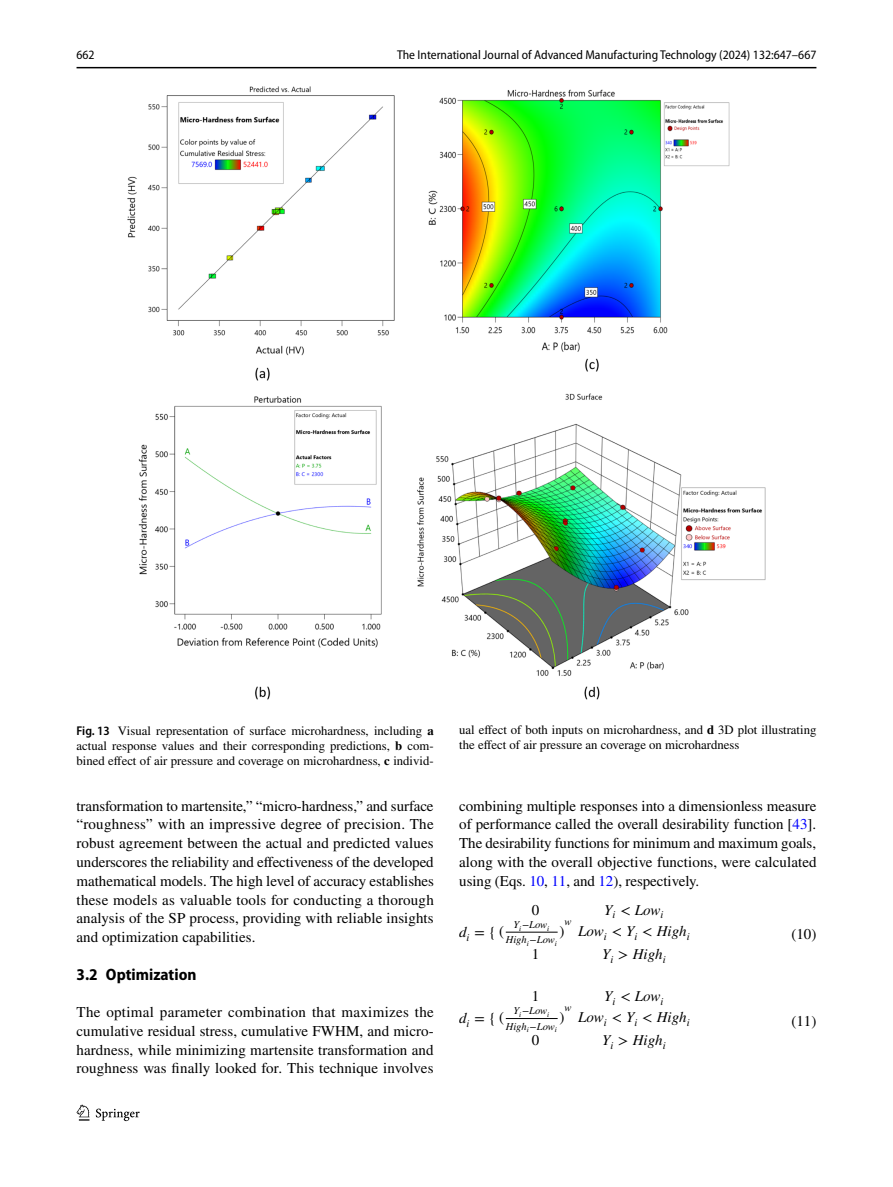
<style>
.page{position:relative;width:893px;height:1187px;background:#fff}
.page>*{position:absolute;margin:0;border:0;box-sizing:border-box;transform-origin:0 0}
.t1{font:700 semi-condensed 16.5px "Myriad Pro";color:#000}
.t2{font:15px/18.8px "STIX";letter-spacing:.005em;color:#000;text-align:justify}
.t3{font:15px "STIX General Italic 8";color:#000}
.t4{font:15px "STIX General Italic 9";color:#000}
.t5{font:15px "STIX Math Regular 10";color:#000}
.t6{font:15px "STIX Math Regular 11";color:#000}
.t7{font:15px "STIX General Regular 10";color:#000}
.t8{font:15px "STIX General Regular 11";color:#000}
.t9{font:12.75px/15px "STIX";color:#000;text-align:justify}
.t10{font:semi-condensed 12.75px "Myriad Pro";color:#000}
.t11{font:10.5px/15.1px "STIX General Italic 8";color:#000;text-align:center}
.t12{font:10.5px/15.1px "STIX General Italic 9";color:#000;text-align:center}
.s1{font-family:"Myriad Pro";font-weight:600;font-stretch:semi-condensed}
.s2{font-weight:700}
.s3{color:#00f}
.s4{font-family:"STIX General Italic 8"}
.s5{font-family:"STIX Math Italic 5"}
.s6{font-family:"STIX Math Regular 10"}
.s7{font-family:"STIX Math Italic 4"}
.s8{font-family:"STIX Math Regular 11"}
.s9{font-family:"STIX General Italic 9"}
</style>
<div class="page">
<hr style="left:77px;top:67px;width:739px;height:1px;background:#000">
<svg style="left:77px;top:1104px;width:12px;height:16px"></svg>
<svg style="left:96px;top:1108px;width:44px;height:12px"></svg>
<hr style="left:506px;top:931px;width:52px;height:1px;background:#000">
<hr style="left:506px;top:1017px;width:52px;height:1px;background:#000">
<img style="left:128px;top:87px;width:637px;height:612px">
<p class="t10" style="left:77px;top:48px;width:20px">662</p>
<p class="t10" style="left:397px;top:48px;width:421px">The International Journal of Advanced Manufacturing Technology (2024) 132:647–667</p>
<p class="t9" style="left:77px;top:723px;width:359px"><span class="s1">Fig. 13</span> Visual representation of surface microhardness, including <span class="s2">a </span>actual response values and their corresponding predictions, <span class="s2">b</span> com&shy;bined effect of air pressure and coverage on microhardness, <span class="s2">c</span> individ-</p>
<p class="t9" style="left:459px;top:723px;width:359px">ual effect of both inputs on microhardness, and <span class="s2">d</span> 3D plot illustrating the effect of air pressure an coverage on microhardness</p>
<p class="t2" style="left:77px;top:797px;width:359px">transformation to martensite,” “micro-hardness,” and surface “roughness” with an impressive degree of precision. The robust agreement between the actual and predicted values underscores the reliability and effectiveness of the developed mathematical models. The high level of accuracy establishes these models as valuable tools for conducting a thorough analysis of the SP process, providing with reliable insights and optimization capabilities.</p>
<p class="t1" style="left:77px;top:964px;width:121px">3.2 Optimization</p>
<p class="t2" style="left:77px;top:1003px;width:359px">The optimal parameter combination that maximizes the cumulative residual stress, cumulative FWHM, and micro&shy;hardness, while minimizing martensite transformation and roughness was finally looked for. This technique involves</p>
<p class="t2" style="left:459px;top:797px;width:359px">combining multiple responses into a dimensionless measure of performance called the overall desirability function [<span class="s3">43</span>].<br>The desirability functions for minimum and maximum goals, along with the overall objective functions, were calculated using (Eqs. <span class="s3">10</span>, <span class="s3">11</span>, and <span class="s3">12</span>), respectively.</p>
<p class="t5" style="left:459px;top:926px;width:46px"><span class="s4">d</span><sub>i</sub> ={(</p>
<p class="t2" style="left:791px;top:925px;width:26px">(10)</p>
<p class="t7" style="left:532px;top:904px;width:9px">0</p>
<p class="t3" style="left:604px;top:904px;width:61px">Y<sub>i</sub> <span class="s5">&lt;</span> Low<sub>i</sub></p>
<p class="t11" style="left:506px;top:917px;width:53px">Y<sub>i</sub><span class="s6">−</span>Low<sub>i<br></sub>High<sub>i</sub><span class="s6">−</span>Low<sub>i</sub></p>
<p class="t5" style="left:559px;top:925px;width:6px">)</p>
<p class="t11" style="left:564px;top:914px;width:9px">w</p>
<p class="t3" style="left:578px;top:925px;width:113px">Low<sub>i</sub> <span class="s5">&lt;</span> Y<sub>i</sub> <span class="s5">&lt;</span> High<sub>i</sub></p>
<p class="t7" style="left:532px;top:948px;width:9px">1</p>
<p class="t3" style="left:602px;top:948px;width:65px">Y<sub>i</sub> <span class="s5">&gt;</span> High<sub>i</sub></p>
<p class="t8" style="left:532px;top:990px;width:9px">1</p>
<p class="t4" style="left:604px;top:990px;width:61px">Y<sub>i</sub> <span class="s7">&lt;</span> Low<sub>i</sub></p>
<p class="t12" style="left:506px;top:1004px;width:53px">Y<sub>i</sub><span class="s8">−</span>Low<sub>i<br></sub>High<sub>i</sub><span class="s8">−</span>Low<sub>i</sub></p>
<p class="t6" style="left:559px;top:1011px;width:6px">)</p>
<p class="t12" style="left:564px;top:1001px;width:9px">w</p>
<p class="t4" style="left:578px;top:1011px;width:113px">Low<sub>i</sub> <span class="s7">&lt;</span> Y<sub>i</sub> <span class="s7">&lt;</span> High<sub>i</sub></p>
<p class="t6" style="left:459px;top:1012px;width:46px"><span class="s9">d</span><sub>i</sub> ={(</p>
<p class="t2" style="left:791px;top:1012px;width:26px">(11)</p>
<p class="t8" style="left:532px;top:1034px;width:9px">0</p>
<p class="t4" style="left:602px;top:1034px;width:65px">Y<sub>i</sub> <span class="s7">&gt;</span> High<sub>i</sub></p>
</div>
